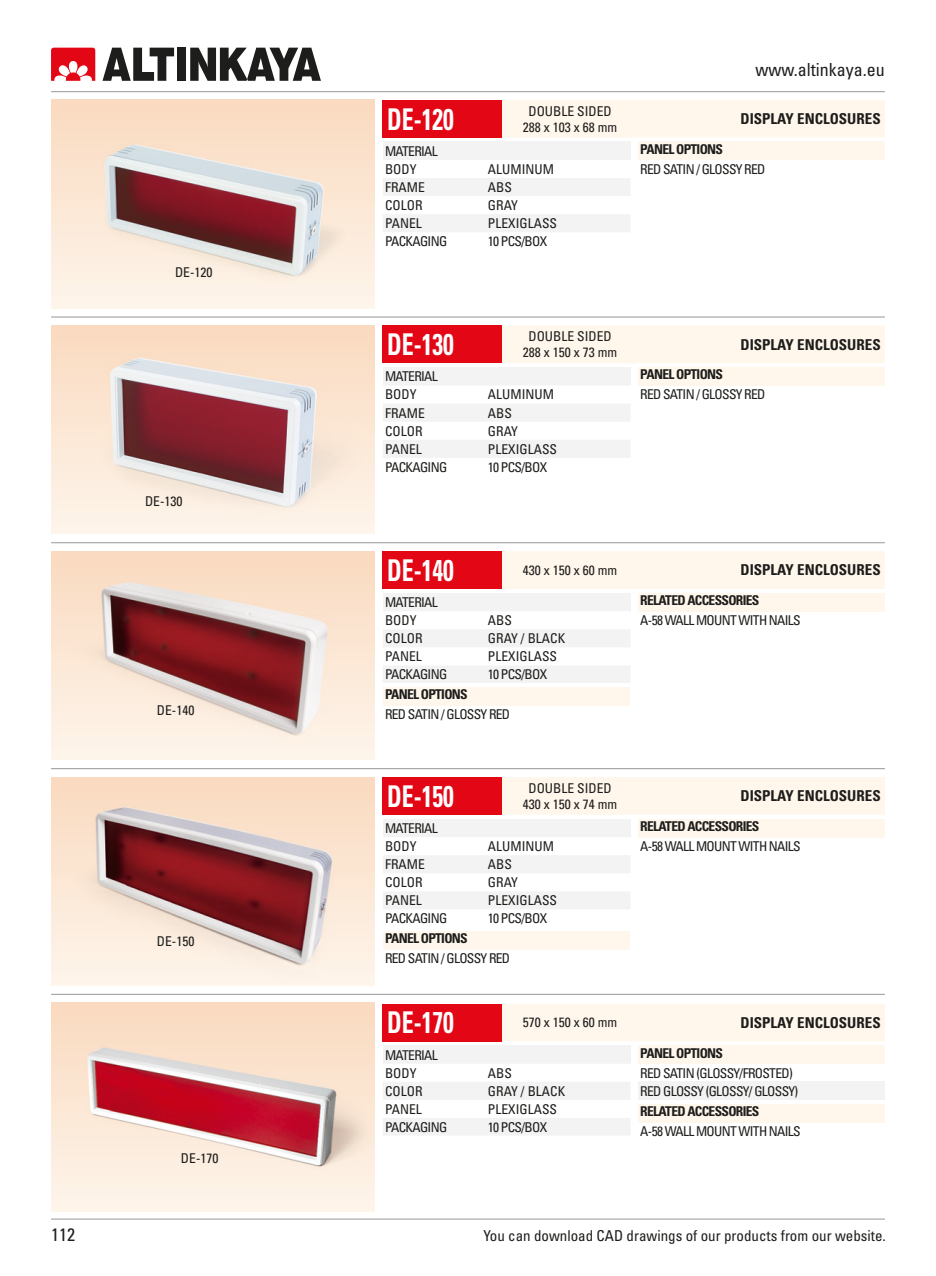
<style>
.page{position:relative;width:936px;height:1276px;background:#fff}
.page>*{position:absolute;margin:0;border:0;box-sizing:border-box;transform-origin:0 0}
.t1{font:700 condensed 30px "Univers LT Pro";color:#fff;scale:.8 1}
.t2{font:condensed 18px "Univers LT Pro";color:#1d1d1b}
.t3{font:700 condensed 15px "Univers LT Pro";color:#1d1d1b}
.t4{font:condensed 15px "Univers LT Pro";color:#1d1d1b}
.t5{font:condensed 13.5px "Univers LT Pro";letter-spacing:-.05em;color:#1d1d1b}
.t6{font:condensed 13.5px "Univers LT Pro";color:#1d1d1b}
.t7{font:700 condensed 13.5px "Univers LT Pro";letter-spacing:-.05em;color:#1d1d1b}
</style>
<div class="page">
<svg style="left:51px;top:48px;width:44px;height:33px"></svg>
<svg style="left:102px;top:48px;width:72px;height:33px"></svg>
<svg style="left:190px;top:48px;width:131px;height:33px"></svg>
<div style="left:177px;top:48px;width:9px;height:33px;background:#1d1d1b"></div>
<hr style="left:51px;top:91px;width:833px;height:1px;background:#9d9d9d">
<hr style="left:51px;top:1218px;width:833px;height:1px;background:#9d9d9d">
<hr style="left:51px;top:316px;width:833px;height:1px;background:#9d9d9d">
<hr style="left:51px;top:768px;width:833px;height:1px;background:#9d9d9d">
<hr style="left:51px;top:542px;width:833px;height:1px;background:#9d9d9d">
<hr style="left:51px;top:994px;width:833px;height:1px;background:#9d9d9d">
<div style="left:383px;top:100px;width:119px;height:37px;background:#e30614"></div>
<div style="left:502px;top:100px;width:382px;height:37px;background:#fff6ec"></div>
<div style="left:383px;top:325px;width:119px;height:38px;background:#e30614"></div>
<div style="left:502px;top:326px;width:382px;height:37px;background:#fff6ec"></div>
<div style="left:383px;top:551px;width:119px;height:38px;background:#e30614"></div>
<div style="left:502px;top:551px;width:382px;height:38px;background:#fff6ec"></div>
<div style="left:383px;top:1003px;width:119px;height:38px;background:#e30614"></div>
<div style="left:502px;top:1004px;width:382px;height:37px;background:#fff6ec"></div>
<div style="left:383px;top:777px;width:119px;height:37px;background:#e30614"></div>
<div style="left:502px;top:777px;width:382px;height:37px;background:#fff6ec"></div>
<img style="left:51px;top:100px;width:323px;height:208px">
<img style="left:51px;top:325px;width:323px;height:209px">
<img style="left:51px;top:777px;width:323px;height:208px">
<img style="left:51px;top:551px;width:323px;height:208px">
<img style="left:51px;top:1003px;width:323px;height:208px">
<div style="left:383px;top:142px;width:247px;height:18px;background:#f3f3f3"></div>
<svg style="left:383px;top:178px;width:247px;height:54px"></svg>
<div style="left:383px;top:367px;width:247px;height:18px;background:#f3f3f3"></div>
<svg style="left:383px;top:404px;width:247px;height:54px"></svg>
<div style="left:383px;top:819px;width:247px;height:18px;background:#f3f3f3"></div>
<svg style="left:383px;top:856px;width:247px;height:53px"></svg>
<div style="left:383px;top:593px;width:247px;height:18px;background:#f3f3f3"></div>
<svg style="left:383px;top:630px;width:247px;height:53px"></svg>
<div style="left:383px;top:1045px;width:247px;height:18px;background:#f3f3f3"></div>
<svg style="left:383px;top:1082px;width:247px;height:53px"></svg>
<div style="left:638px;top:1045px;width:246px;height:18px;background:#fff6ec"></div>
<div style="left:638px;top:1081px;width:246px;height:19px;background:#f3f3f3"></div>
<div style="left:638px;top:142px;width:246px;height:18px;background:#fff6ec"></div>
<div style="left:638px;top:367px;width:246px;height:18px;background:#fff6ec"></div>
<div style="left:383px;top:687px;width:246px;height:18px;background:#fff6ec"></div>
<div style="left:383px;top:931px;width:246px;height:18px;background:#fff6ec"></div>
<div style="left:638px;top:593px;width:246px;height:18px;background:#fff6ec"></div>
<div style="left:638px;top:1104px;width:246px;height:18px;background:#fff6ec"></div>
<div style="left:638px;top:819px;width:246px;height:18px;background:#fff6ec"></div>
<p class="t5" style="left:175px;top:263px;width:39px">DE-120</p>
<p class="t5" style="left:145px;top:492px;width:39px">DE-130</p>
<p class="t5" style="left:157px;top:702px;width:39px">DE-140</p>
<p class="t5" style="left:157px;top:932px;width:39px">DE-150</p>
<p class="t5" style="left:181px;top:1150px;width:39px">DE-170</p>
<p class="t1" style="left:387px;top:100px;width:85px">DE-120</p>
<p class="t6" style="left:528px;top:102px;width:85px">DOUBLE SIDED</p>
<p class="t6" style="left:523px;top:118px;width:96px">288 x 103 x 68 mm</p>
<p class="t5" style="left:385px;top:142px;width:54px">MATERIAL</p>
<p class="t5" style="left:385px;top:160px;width:33px">BODY</p>
<p class="t6" style="left:488px;top:160px;width:67px">ALUMINUM</p>
<p class="t5" style="left:385px;top:179px;width:41px">FRAME</p>
<p class="t5" style="left:488px;top:179px;width:26px">ABS</p>
<p class="t5" style="left:385px;top:197px;width:39px">COLOR</p>
<p class="t5" style="left:488px;top:197px;width:31px">GRAY</p>
<p class="t5" style="left:385px;top:215px;width:38px">PANEL</p>
<p class="t6" style="left:488px;top:215px;width:71px">PLEXIGLASS</p>
<p class="t5" style="left:385px;top:233px;width:64px">PACKAGING</p>
<p class="t5" style="left:488px;top:233px;width:61px">10 PCS/BOX</p>
<h2 class="t2" style="left:755px;top:58px;width:131px">www.altinkaya.eu</h2>
<p class="t3" style="left:740px;top:110px;width:142px">DISPLAY ENCLOSURES</p>
<p class="t7" style="left:640px;top:141px;width:84px">PANEL OPTIONS</p>
<p class="t5" style="left:640px;top:160px;width:127px">RED SATIN / GLOSSY RED</p>
<p class="t1" style="left:387px;top:326px;width:85px">DE-130</p>
<p class="t6" style="left:528px;top:328px;width:85px">DOUBLE SIDED</p>
<p class="t6" style="left:523px;top:344px;width:96px">288 x 150 x 73 mm</p>
<p class="t5" style="left:385px;top:368px;width:54px">MATERIAL</p>
<p class="t5" style="left:385px;top:386px;width:33px">BODY</p>
<p class="t6" style="left:488px;top:386px;width:67px">ALUMINUM</p>
<p class="t5" style="left:385px;top:404px;width:41px">FRAME</p>
<p class="t5" style="left:488px;top:404px;width:26px">ABS</p>
<p class="t5" style="left:385px;top:422px;width:39px">COLOR</p>
<p class="t5" style="left:488px;top:422px;width:31px">GRAY</p>
<p class="t5" style="left:385px;top:440px;width:38px">PANEL</p>
<p class="t6" style="left:488px;top:440px;width:71px">PLEXIGLASS</p>
<p class="t5" style="left:385px;top:458px;width:64px">PACKAGING</p>
<p class="t5" style="left:488px;top:458px;width:61px">10 PCS/BOX</p>
<p class="t3" style="left:740px;top:335px;width:142px">DISPLAY ENCLOSURES</p>
<p class="t7" style="left:640px;top:366px;width:84px">PANEL OPTIONS</p>
<p class="t5" style="left:640px;top:386px;width:127px">RED SATIN / GLOSSY RED</p>
<p class="t1" style="left:387px;top:552px;width:85px">DE-140</p>
<p class="t6" style="left:523px;top:561px;width:96px">430 x 150 x 60 mm</p>
<p class="t3" style="left:740px;top:561px;width:142px">DISPLAY ENCLOSURES</p>
<p class="t5" style="left:385px;top:594px;width:54px">MATERIAL</p>
<p class="t5" style="left:385px;top:612px;width:33px">BODY</p>
<p class="t5" style="left:488px;top:612px;width:26px">ABS</p>
<p class="t5" style="left:385px;top:630px;width:39px">COLOR</p>
<p class="t6" style="left:488px;top:630px;width:79px">GRAY / BLACK</p>
<p class="t5" style="left:385px;top:648px;width:38px">PANEL</p>
<p class="t6" style="left:488px;top:648px;width:71px">PLEXIGLASS</p>
<p class="t5" style="left:385px;top:666px;width:64px">PACKAGING</p>
<p class="t5" style="left:488px;top:666px;width:61px">10 PCS/BOX</p>
<p class="t7" style="left:385px;top:686px;width:84px">PANEL OPTIONS</p>
<p class="t5" style="left:385px;top:706px;width:127px">RED SATIN / GLOSSY RED</p>
<p class="t7" style="left:640px;top:592px;width:121px">RELATED ACCESSORIES</p>
<p class="t5" style="left:640px;top:612px;width:162px">A-58 WALL MOUNT WITH NAILS</p>
<p class="t1" style="left:387px;top:778px;width:85px">DE-150</p>
<p class="t6" style="left:528px;top:779px;width:85px">DOUBLE SIDED</p>
<p class="t6" style="left:523px;top:795px;width:96px">430 x 150 x 74 mm</p>
<p class="t5" style="left:385px;top:819px;width:54px">MATERIAL</p>
<p class="t5" style="left:385px;top:837px;width:33px">BODY</p>
<p class="t6" style="left:488px;top:837px;width:67px">ALUMINUM</p>
<p class="t5" style="left:385px;top:856px;width:41px">FRAME</p>
<p class="t5" style="left:488px;top:856px;width:26px">ABS</p>
<p class="t5" style="left:385px;top:874px;width:39px">COLOR</p>
<p class="t5" style="left:488px;top:874px;width:31px">GRAY</p>
<p class="t5" style="left:385px;top:892px;width:38px">PANEL</p>
<p class="t6" style="left:488px;top:892px;width:71px">PLEXIGLASS</p>
<p class="t5" style="left:385px;top:910px;width:64px">PACKAGING</p>
<p class="t5" style="left:488px;top:910px;width:61px">10 PCS/BOX</p>
<p class="t7" style="left:385px;top:930px;width:84px">PANEL OPTIONS</p>
<p class="t5" style="left:385px;top:950px;width:127px">RED SATIN / GLOSSY RED</p>
<p class="t3" style="left:740px;top:787px;width:142px">DISPLAY ENCLOSURES</p>
<p class="t7" style="left:640px;top:818px;width:121px">RELATED ACCESSORIES</p>
<p class="t5" style="left:640px;top:837px;width:162px">A-58 WALL MOUNT WITH NAILS</p>
<p class="t1" style="left:387px;top:1004px;width:85px">DE-170</p>
<p class="t6" style="left:523px;top:1014px;width:96px">570 x 150 x 60 mm</p>
<p class="t3" style="left:740px;top:1013px;width:142px">DISPLAY ENCLOSURES</p>
<p class="t5" style="left:385px;top:1046px;width:54px">MATERIAL</p>
<p class="t5" style="left:385px;top:1064px;width:33px">BODY</p>
<p class="t5" style="left:488px;top:1064px;width:26px">ABS</p>
<p class="t5" style="left:385px;top:1082px;width:39px">COLOR</p>
<p class="t6" style="left:488px;top:1082px;width:79px">GRAY / BLACK</p>
<p class="t5" style="left:385px;top:1100px;width:38px">PANEL</p>
<p class="t6" style="left:488px;top:1100px;width:71px">PLEXIGLASS</p>
<p class="t5" style="left:385px;top:1118px;width:64px">PACKAGING</p>
<p class="t5" style="left:488px;top:1118px;width:61px">10 PCS/BOX</p>
<p class="t7" style="left:640px;top:1044px;width:84px">PANEL OPTIONS</p>
<p class="t5" style="left:640px;top:1064px;width:154px">RED SATIN (GLOSSY/FROSTED)</p>
<p class="t5" style="left:640px;top:1082px;width:159px">RED GLOSSY (GLOSSY/ GLOSSY)</p>
<p class="t7" style="left:640px;top:1103px;width:121px">RELATED ACCESSORIES</p>
<p class="t5" style="left:640px;top:1122px;width:162px">A-58 WALL MOUNT WITH NAILS</p>
<h2 class="t2" style="left:51px;top:1222px;width:25px">112</h2>
<p class="t4" style="left:483px;top:1226px;width:404px">You can download CAD drawings of our products from our website.</p>
</div>
